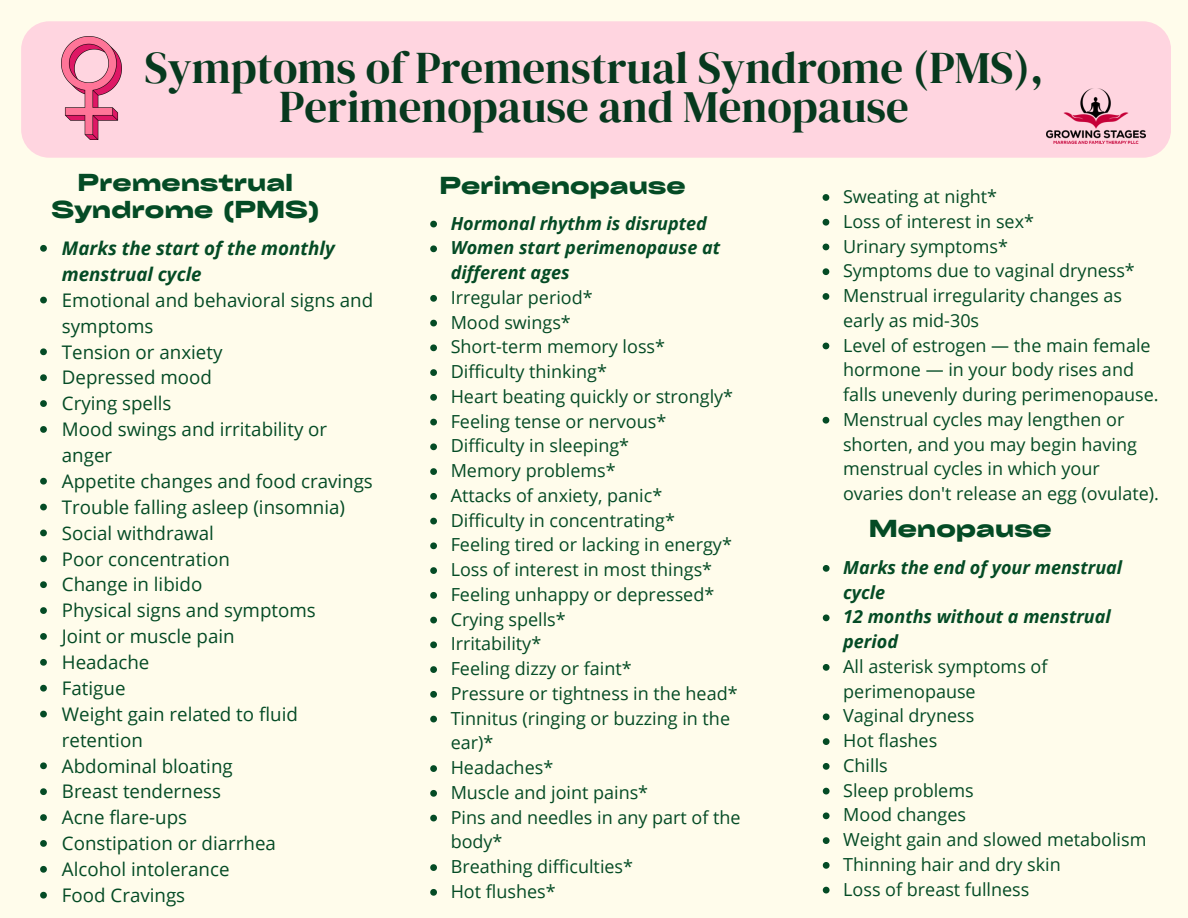
<style>
.page{position:relative;width:1188px;height:918px;background:#fffceb}
.page>*{position:absolute;margin:0;border:0;box-sizing:border-box;transform-origin:0 0}
.t1{font:44.85px/39.3px "DM Serif Display";color:#07391e;text-align:center}
.t2{font:700 23.55px/27px "Cy Grotesk Grand";color:#044b25;text-align:center}
.t3{font:18.75px/25.8px "Open Sans";color:#044b25}
.t4{font:italic 700 18.75px/25.8px "Open Sans";color:#044b25}
.t5{font:18px/24.8px "Open Sans";color:#044b25}
.t6{font:italic 700 18px/24.8px "Open Sans";color:#044b25}
</style>
<div class="page">
<div style="left:21px;top:21px;width:1150px;height:137px;background:#ffd5e0;border-radius:28px"></div>
<img style="left:1047px;top:88px;width:99px;height:55px">
<svg style="left:430px;top:221px;width:7px;height:6px"></svg>
<svg style="left:430px;top:245px;width:7px;height:7px"></svg>
<svg style="left:430px;top:295px;width:7px;height:7px"></svg>
<svg style="left:430px;top:320px;width:7px;height:6px"></svg>
<svg style="left:430px;top:344px;width:7px;height:7px"></svg>
<svg style="left:430px;top:369px;width:7px;height:7px"></svg>
<svg style="left:430px;top:394px;width:7px;height:7px"></svg>
<svg style="left:430px;top:419px;width:7px;height:6px"></svg>
<svg style="left:430px;top:443px;width:7px;height:7px"></svg>
<svg style="left:430px;top:468px;width:7px;height:7px"></svg>
<svg style="left:430px;top:493px;width:7px;height:7px"></svg>
<svg style="left:430px;top:518px;width:7px;height:6px"></svg>
<svg style="left:430px;top:542px;width:7px;height:7px"></svg>
<svg style="left:430px;top:567px;width:7px;height:7px"></svg>
<svg style="left:430px;top:592px;width:7px;height:7px"></svg>
<svg style="left:430px;top:617px;width:7px;height:6px"></svg>
<svg style="left:430px;top:641px;width:7px;height:7px"></svg>
<svg style="left:430px;top:666px;width:7px;height:7px"></svg>
<svg style="left:430px;top:691px;width:7px;height:7px"></svg>
<svg style="left:430px;top:716px;width:7px;height:6px"></svg>
<svg style="left:430px;top:765px;width:7px;height:7px"></svg>
<svg style="left:430px;top:790px;width:7px;height:7px"></svg>
<svg style="left:430px;top:815px;width:7px;height:6px"></svg>
<svg style="left:430px;top:864px;width:7px;height:7px"></svg>
<svg style="left:430px;top:889px;width:7px;height:7px"></svg>
<img style="left:62px;top:36px;width:60px;height:104px">
<svg style="left:823px;top:565px;width:7px;height:7px"></svg>
<svg style="left:823px;top:614px;width:7px;height:7px"></svg>
<svg style="left:823px;top:664px;width:7px;height:7px"></svg>
<svg style="left:823px;top:713px;width:7px;height:7px"></svg>
<svg style="left:823px;top:738px;width:7px;height:7px"></svg>
<svg style="left:823px;top:763px;width:7px;height:7px"></svg>
<svg style="left:823px;top:788px;width:7px;height:6px"></svg>
<svg style="left:823px;top:812px;width:7px;height:7px"></svg>
<svg style="left:823px;top:837px;width:7px;height:7px"></svg>
<svg style="left:823px;top:862px;width:7px;height:7px"></svg>
<svg style="left:823px;top:887px;width:7px;height:6px"></svg>
<svg style="left:40px;top:245px;width:7px;height:7px"></svg>
<svg style="left:40px;top:297px;width:7px;height:6px"></svg>
<svg style="left:40px;top:348px;width:7px;height:7px"></svg>
<svg style="left:40px;top:374px;width:7px;height:7px"></svg>
<svg style="left:40px;top:400px;width:7px;height:7px"></svg>
<svg style="left:40px;top:426px;width:7px;height:7px"></svg>
<svg style="left:40px;top:478px;width:7px;height:7px"></svg>
<svg style="left:40px;top:504px;width:7px;height:6px"></svg>
<svg style="left:40px;top:530px;width:7px;height:6px"></svg>
<svg style="left:40px;top:555px;width:7px;height:7px"></svg>
<svg style="left:40px;top:581px;width:7px;height:7px"></svg>
<svg style="left:40px;top:607px;width:7px;height:7px"></svg>
<svg style="left:40px;top:633px;width:7px;height:7px"></svg>
<svg style="left:40px;top:659px;width:7px;height:7px"></svg>
<svg style="left:40px;top:685px;width:7px;height:7px"></svg>
<svg style="left:40px;top:711px;width:7px;height:6px"></svg>
<svg style="left:40px;top:762px;width:7px;height:7px"></svg>
<svg style="left:40px;top:788px;width:7px;height:7px"></svg>
<svg style="left:40px;top:814px;width:7px;height:7px"></svg>
<svg style="left:40px;top:840px;width:7px;height:7px"></svg>
<svg style="left:40px;top:866px;width:7px;height:7px"></svg>
<svg style="left:40px;top:892px;width:7px;height:7px"></svg>
<svg style="left:823px;top:194px;width:6px;height:7px"></svg>
<svg style="left:823px;top:219px;width:6px;height:7px"></svg>
<svg style="left:823px;top:244px;width:6px;height:6px"></svg>
<svg style="left:823px;top:268px;width:6px;height:7px"></svg>
<svg style="left:823px;top:293px;width:6px;height:7px"></svg>
<svg style="left:823px;top:343px;width:6px;height:6px"></svg>
<svg style="left:823px;top:417px;width:6px;height:7px"></svg>
<p class="t1" style="left:144px;top:47px;width:901px">Symptoms of Premenstrual Syndrome (PMS),<br>Perimenopause and Menopause</p>
<p class="t2" style="left:52px;top:169px;width:269px">Premenstrual<br>Syndrome (PMS)</p>
<p class="t2" style="left:439px;top:171px;width:248px">Perimenopause</p>
<p class="t6" style="left:451px;top:210px;width:258px">Hormonal rhythm is disrupted</p>
<h1 class="t6" style="left:451px;top:235px;width:271px">Women start perimenopause at different ages</h1>
<h2 class="t5" style="left:451px;top:285px;width:144px">Irregular period*</h2>
<p class="t5" style="left:451px;top:309px;width:122px">Mood swings*</p>
<p class="t5" style="left:451px;top:334px;width:216px">Short-term memory loss*</p>
<p class="t5" style="left:451px;top:359px;width:158px">Difficulty thinking*</p>
<p class="t5" style="left:451px;top:384px;width:284px">Heart beating quickly or strongly*</p>
<p class="t5" style="left:451px;top:408px;width:217px">Feeling tense or nervous*</p>
<p class="t5" style="left:451px;top:433px;width:180px">Difficulty in sleeping*</p>
<p class="t5" style="left:451px;top:458px;width:167px">Memory problems*</p>
<p class="t5" style="left:451px;top:483px;width:213px">Attacks of anxiety, panic*</p>
<p class="t5" style="left:451px;top:507px;width:226px">Difficulty in concentrating*</p>
<p class="t5" style="left:451px;top:532px;width:283px">Feeling tired or lacking in energy*</p>
<p class="t5" style="left:451px;top:557px;width:263px">Loss of interest in most things*</p>
<p class="t5" style="left:451px;top:582px;width:265px">Feeling unhappy or depressed*</p>
<p class="t5" style="left:451px;top:606px;width:117px">Crying spells*</p>
<p class="t5" style="left:451px;top:631px;width:92px">Irritability*</p>
<p class="t5" style="left:451px;top:656px;width:182px">Feeling dizzy or faint*</p>
<p class="t5" style="left:451px;top:681px;width:289px">Pressure or tightness in the head*</p>
<p class="t5" style="left:451px;top:705px;width:281px">Tinnitus (ringing or buzzing in the ear)*</p>
<p class="t5" style="left:451px;top:755px;width:104px">Headaches*</p>
<p class="t5" style="left:451px;top:780px;width:199px">Muscle and joint pains*</p>
<p class="t5" style="left:451px;top:804px;width:291px">Pins and needles in any part of the body*</p>
<p class="t5" style="left:451px;top:854px;width:184px">Breathing difficulties*</p>
<p class="t5" style="left:451px;top:879px;width:107px">Hot flushes*</p>
<p class="t4" style="left:62px;top:235px;width:274px">Marks the start of the monthly menstrual cycle</p>
<p class="t3" style="left:62px;top:287px;width:313px">Emotional and behavioral signs and symptoms</p>
<p class="t3" style="left:62px;top:338px;width:162px">Tension or anxiety</p>
<p class="t3" style="left:62px;top:364px;width:152px">Depressed mood</p>
<p class="t3" style="left:62px;top:390px;width:111px">Crying spells</p>
<p class="t3" style="left:62px;top:416px;width:267px">Mood swings and irritability or anger</p>
<p class="t3" style="left:62px;top:468px;width:313px">Appetite changes and food cravings</p>
<p class="t3" style="left:62px;top:494px;width:285px">Trouble falling asleep (insomnia)</p>
<p class="t3" style="left:62px;top:520px;width:153px">Social withdrawal</p>
<p class="t3" style="left:62px;top:545px;width:169px">Poor concentration</p>
<p class="t3" style="left:62px;top:571px;width:142px">Change in libido</p>
<p class="t3" style="left:62px;top:597px;width:255px">Physical signs and symptoms</p>
<p class="t3" style="left:62px;top:623px;width:174px">Joint or muscle pain</p>
<p class="t3" style="left:62px;top:649px;width:89px">Headache</p>
<p class="t3" style="left:62px;top:675px;width:65px">Fatigue</p>
<p class="t3" style="left:62px;top:701px;width:238px">Weight gain related to fluid retention</p>
<p class="t3" style="left:62px;top:752px;width:172px">Abdominal bloating</p>
<h2 class="t3" style="left:62px;top:778px;width:161px">Breast tenderness</h2>
<p class="t3" style="left:62px;top:804px;width:127px">Acne flare-ups</p>
<p class="t3" style="left:62px;top:830px;width:216px">Constipation or diarrhea</p>
<p class="t3" style="left:62px;top:856px;width:169px">Alcohol intolerance</p>
<p class="t3" style="left:62px;top:882px;width:125px">Food Cravings</p>
<p class="t5" style="left:843px;top:184px;width:156px">Sweating at night*</p>
<p class="t5" style="left:843px;top:208px;width:192px">Loss of interest in sex*</p>
<p class="t5" style="left:843px;top:233px;width:166px">Urinary symptoms*</p>
<p class="t5" style="left:843px;top:258px;width:293px">Symptoms due to vaginal dryness*</p>
<p class="t5" style="left:843px;top:283px;width:281px">Menstrual irregularity changes as early as mid-30s</p>
<p class="t5" style="left:843px;top:332px;width:317px">Level of estrogen — the main female hormone — in your body rises and falls unevenly during perimenopause.</p>
<p class="t5" style="left:843px;top:406px;width:317px">Menstrual cycles may lengthen or shorten, and you may begin having menstrual cycles in which your ovaries don't release an egg (ovulate).</p>
<p class="t2" style="left:869px;top:514px;width:185px">Menopause</p>
<p class="t6" style="left:843px;top:555px;width:280px">Marks the end of your menstrual cycle</p>
<p class="t6" style="left:843px;top:604px;width:269px">12 months without a menstrual period</p>
<p class="t5" style="left:843px;top:654px;width:206px">All asterisk symptoms of perimenopause</p>
<p class="t5" style="left:843px;top:703px;width:133px">Vaginal dryness</p>
<p class="t5" style="left:843px;top:728px;width:96px">Hot flashes</p>
<p class="t5" style="left:843px;top:753px;width:46px">Chills</p>
<p class="t5" style="left:843px;top:777px;width:132px">Sleep problems</p>
<p class="t5" style="left:843px;top:802px;width:124px">Mood changes</p>
<p class="t5" style="left:843px;top:827px;width:305px">Weight gain and slowed metabolism</p>
<p class="t5" style="left:843px;top:852px;width:219px">Thinning hair and dry skin</p>
<p class="t5" style="left:843px;top:876px;width:188px">Loss of breast fullness</p>
</div>
